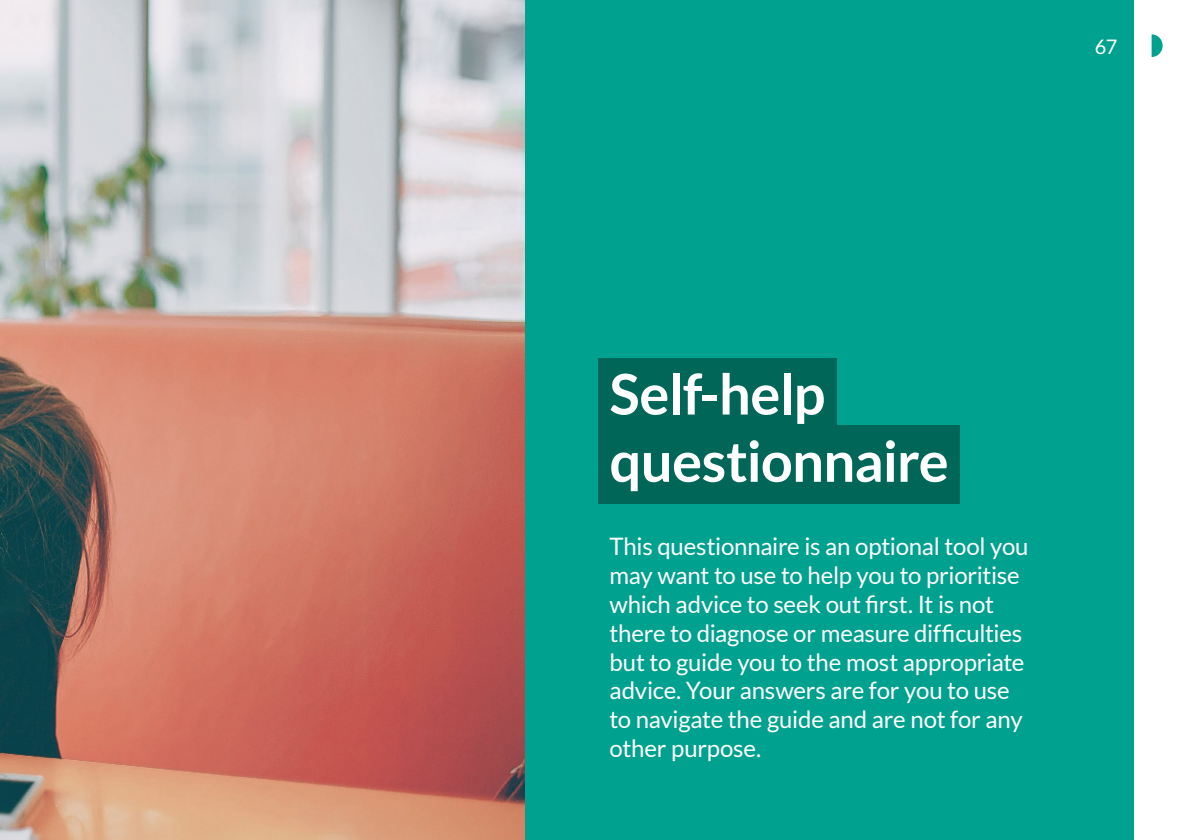
<style>
.page{position:relative;width:1191px;height:840px;background:#fff}
.page>*{position:absolute;margin:0;border:0;box-sizing:border-box;transform-origin:0 0}
.t1{font:700 56px/67.2px "Lato";letter-spacing:-.015em;color:#fff}
.t2{font:24px/28.8px "Lato";letter-spacing:-.01em;color:#fff}
.t3{font:20px "Lato";color:#fff}
</style>
<div class="page">
<div style="left:524px;top:0;width:667px;height:839px;background:#00a18e"></div>
<div style="left:1134px;top:0;width:57px;height:839px;background:#fff"></div>
<svg style="left:1151px;top:34px;width:11px;height:23px"></svg>
<svg style="left:0;top:0;width:524px;height:839px;background:#c1968c"></svg>
<div style="left:598px;top:358px;width:238px;height:78px;background:#006658"></div>
<div style="left:598px;top:425px;width:362px;height:79px;background:#006658"></div>
<p class="t3" style="left:1094px;top:35px;width:24px">67</p>
<h1 class="t1" style="left:609px;top:359px;width:340px">Self-help questionnaire</h1>
<p class="t2" style="left:609px;top:531px;width:420px">This questionnaire is an optional tool you may want to use to help you to prioritise which advice to seek out first. It is not there to diagnose or measure difficulties but to guide you to the most appropriate advice. Your answers are for you to use to navigate the guide and are not for any other purpose.</p>
</div>
